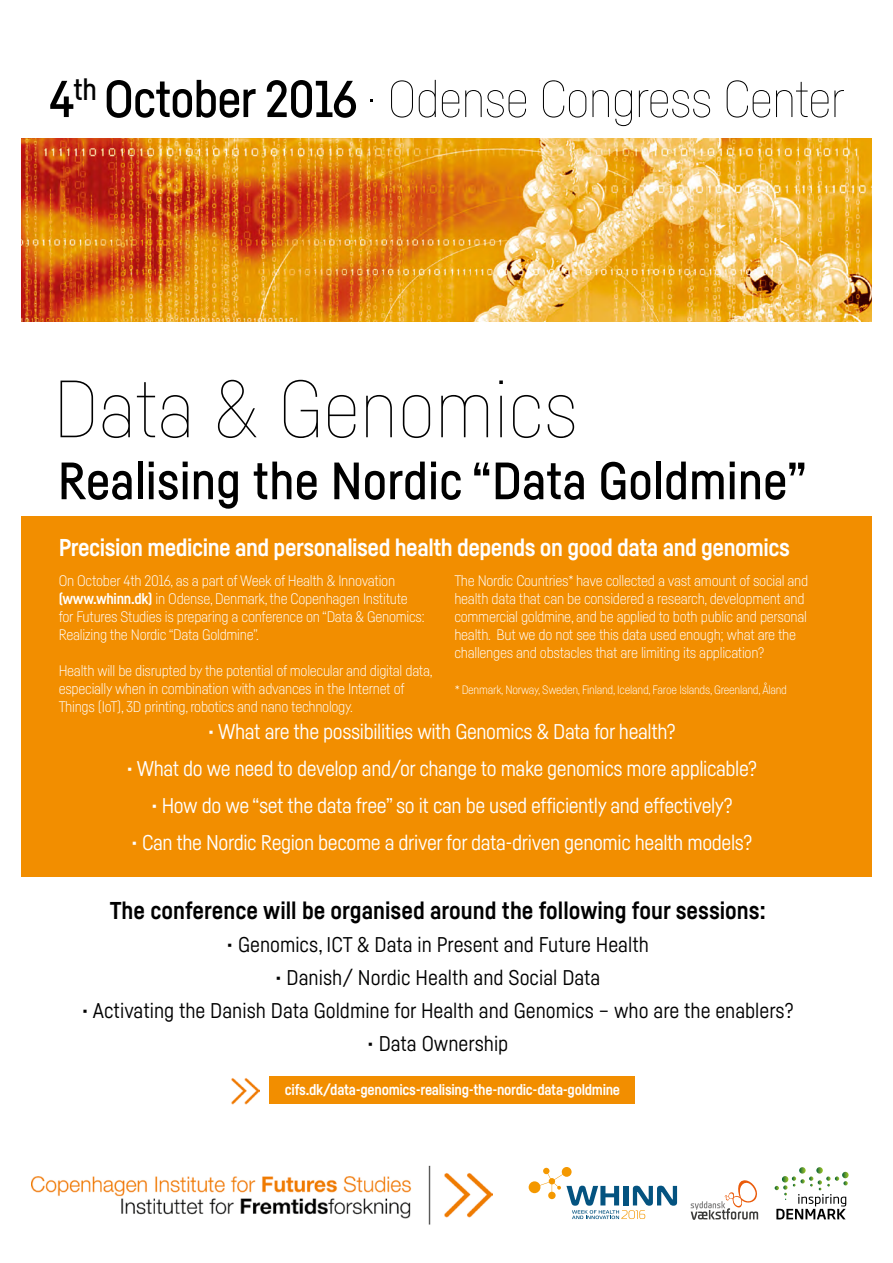
<style>
.page{position:relative;width:893px;height:1263px;background:#fff}
.page>*{position:absolute;margin:0;border:0;box-sizing:border-box;transform-origin:0 0}
.t1{font:100 79.8px "Fabrikat";color:#000}
.t2{font:500 51.6px "Fabrikat";color:#000}
.t3{font:100 51px "Fabrikat";letter-spacing:-.02em;color:#000}
.t4{font:700 24px "Fabrikat";letter-spacing:-.02em;color:#fff}
.t5{font:700 24px "Fabrikat";color:#000}
.t6{font:21px "Fabrikat";letter-spacing:-.02em;color:#fff}
.t7{font:21px "Fabrikat";color:#000}
.t8{font:300 15px/18px "Fabrikat";letter-spacing:-.02em;color:#fff}
.t9{font:700 15px "Fabrikat";letter-spacing:-.02em;color:#fff}
.t10{font:300 12px "Fabrikat";letter-spacing:-.02em;color:#fff}
.s1{font-weight:500}
.s2{font-weight:700}
.s3{font-size:15px}
</style>
<div class="page">
<img style="left:21px;top:138px;width:851px;height:184px">
<div style="left:21px;top:516px;width:851px;height:361px;background:#f28e00"></div>
<div style="left:270px;top:1076px;width:365px;height:28px;background:#f28e00"></div>
<svg style="left:529px;top:1167px;width:148px;height:52px"></svg>
<svg style="left:775px;top:1167px;width:74px;height:52px"></svg>
<svg style="left:691px;top:1180px;width:67px;height:40px"></svg>
<img style="left:231px;top:1078px;width:28px;height:27px">
<img style="left:32px;top:1165px;width:461px;height:60px">
<h3 class="t3" style="left:49px;top:69px;width:797px"><span class="s1">4</span><sup>th</sup> <span class="s1">October 2016</span> · Odense Congress Center</h3>
<h1 class="t1" style="left:53px;top:362px;width:526px">Data &amp; Genomics</h1>
<h2 class="t2" style="left:58px;top:449px;width:750px">Realising the Nordic “Data Goldmine”</h2>
<h3 class="t4" style="left:59px;top:532px;width:733px">Precision medicine and personalised health depends on good data and genomics</h3>
<p class="t8" style="left:59px;top:572px;width:368px">On October 4th 2016, as a part of Week of Health &amp; Innovation <span class="s2">(www.whinn.dk)</span> in Odense, Denmark, the Copenhagen Institute for Futures Studies is preparing a conference on “Data &amp; Genomics:<br>Realizing the Nordic “Data Goldmine”.</p>
<p class="t8" style="left:59px;top:662px;width:375px">Health will be disrupted by the potential of molecular and digital data, especially when in combination with advances in the Internet of<br>Things (IoT), 3D printing, robotics and nano technology.</p>
<p class="t8" style="left:454px;top:572px;width:355px">The Nordic Countries* have collected a vast amount of social and health data that can be considered a research, development and commercial goldmine, and be applied to both public and personal health. But we do not see this data used enough; what are the challenges and obstacles that are limiting its application?</p>
<p class="t10" style="left:454px;top:683px;width:334px"><span class="s3">*</span>Denmark, Norway, Sweden, Finland, Iceland, Faroe Islands, Greenland, Åland</p>
<h3 class="t6" style="left:208px;top:719px;width:469px">• What are the possibilities with Genomics &amp; Data for health?</h3>
<h3 class="t6" style="left:127px;top:756px;width:632px">• What do we need to develop and/or change to make genomics more applicable?</h3>
<h3 class="t6" style="left:151px;top:793px;width:583px">• How do we “set the data free” so it can be used efficiently and effectively?</h3>
<h3 class="t6" style="left:131px;top:830px;width:623px">• Can the Nordic Region become a driver for data-driven genomic health models?</h3>
<h3 class="t5" style="left:110px;top:895px;width:658px">The conference will be organised around the following four sessions:</h3>
<h3 class="t7" style="left:227px;top:932px;width:424px">• Genomics, ICT &amp; Data in Present and Future Health</h3>
<h3 class="t7" style="left:275px;top:965px;width:327px">• Danish/ Nordic Health and Social Data</h3>
<h3 class="t7" style="left:82px;top:998px;width:713px">• Activating the Danish Data Goldmine for Health and Genomics – who are the enablers?</h3>
<h3 class="t7" style="left:367px;top:1031px;width:143px">• Data Ownership</h3>
<p class="t9" style="left:285px;top:1080px;width:337px">cifs.dk/data-genomics-realising-the-nordic-data-goldmine</p>
</div>
